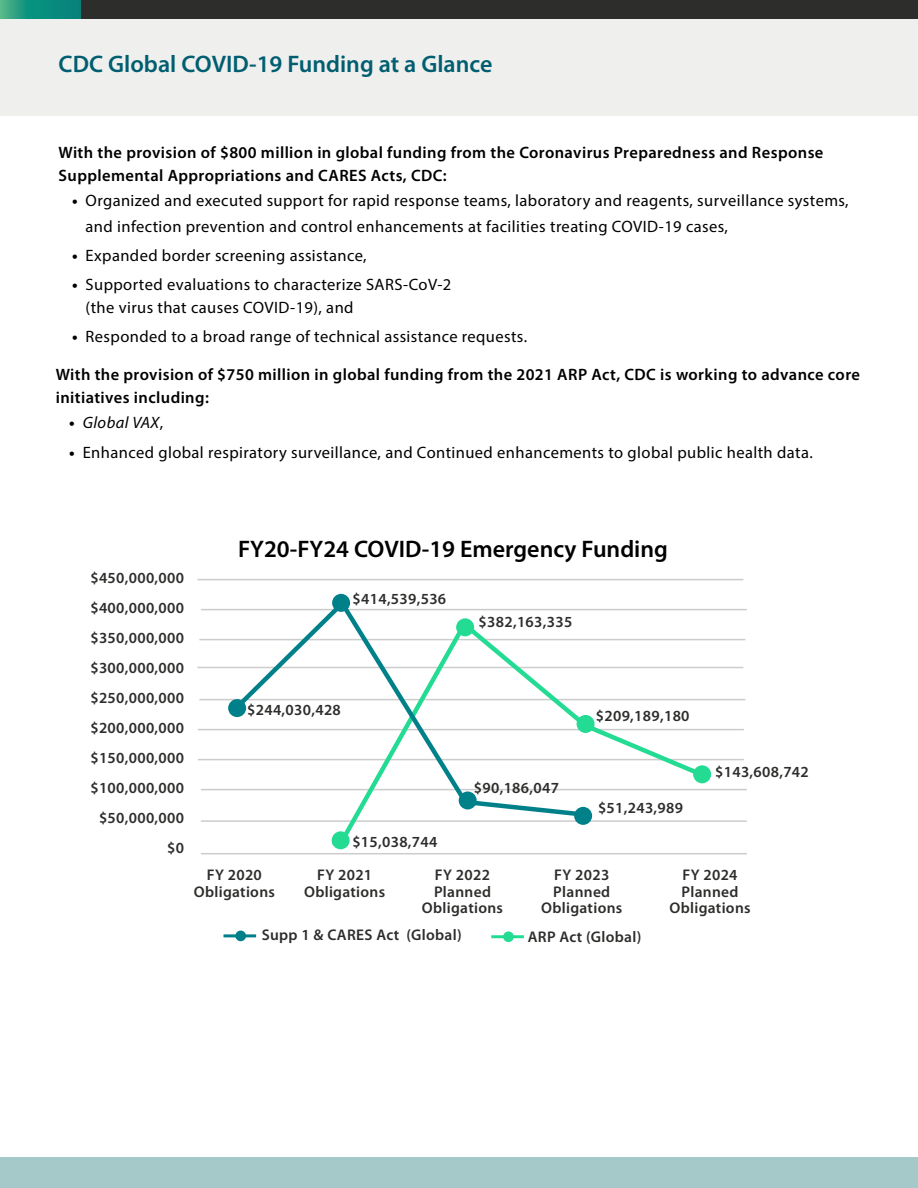
<style>
.page{position:relative;width:918px;height:1188px;background:#fff}
.page>*{position:absolute;margin:0;border:0;box-sizing:border-box;transform-origin:0 0}
.t1{font:600 24px "Myriad Pro";color:#000}
.t2{font:600 24px "Myriad Pro";color:#005e70}
.t3{font:16.5px/25.5px "Myriad Pro";letter-spacing:.025em;color:#000}
.t4{font:600 16.5px/22.5px "Myriad Pro";letter-spacing:.025em;color:#000}
.t5{font:italic 16.5px "Myriad Pro";letter-spacing:.025em;color:#000}
.t6{font:600 15.45px/16.5px "Myriad Pro";letter-spacing:.02em;color:#2d2d2c;text-align:center}
.s1{font-weight:700}
.s2{font-weight:700;font-style:normal}
.s3{font-style:normal}
</style>
<div class="page">
<div style="left:1px;top:0;width:917px;height:19px;background:#2d2d2c"></div>
<svg style="left:0;top:0;width:81px;height:19px;background:#16937f"></svg>
<div style="left:0;top:19px;width:918px;height:97px;background:#efefee"></div>
<hr style="left:201px;top:853px;width:546px;height:1px;background:#ccc">
<hr style="left:201px;top:820px;width:546px;height:2px;background:#ccc">
<hr style="left:201px;top:789px;width:546px;height:1px;background:#ccc">
<hr style="left:198px;top:759px;width:546px;height:1px;background:#ccc">
<hr style="left:198px;top:729px;width:546px;height:1px;background:#ccc">
<hr style="left:199px;top:699px;width:546px;height:1px;background:#ccc">
<hr style="left:197px;top:667px;width:546px;height:1px;background:#ccc">
<hr style="left:199px;top:639px;width:546px;height:1px;background:#ccc">
<svg style="left:328px;top:635px;width:381px;height:220px"></svg>
<div style="left:0;top:1157px;width:918px;height:31px;background:#a5c9c9"></div>
<hr style="left:197px;top:579px;width:546px;height:1px;background:#ccc">
<hr style="left:201px;top:609px;width:546px;height:1px;background:#ccc">
<svg style="left:227px;top:596px;width:254px;height:213px"></svg>
<div style="left:574px;top:807px;width:18px;height:18px;background:#00818a;border-radius:50%"></div>
<div style="left:459px;top:791px;width:18px;height:18px;background:#00818a;border-radius:50%"></div>
<div style="left:228px;top:699px;width:18px;height:18px;background:#00818a;border-radius:50%"></div>
<div style="left:577px;top:715px;width:18px;height:18px;background:#24db94;border-radius:50%"></div>
<div style="left:456px;top:618px;width:18px;height:18px;background:#24db94;border-radius:50%"></div>
<div style="left:693px;top:765px;width:18px;height:18px;background:#24db94;border-radius:50%"></div>
<div style="left:332px;top:831px;width:18px;height:18px;background:#24db94;border-radius:50%"></div>
<hr style="left:224px;top:934px;width:32px;height:3px;background:#00818a">
<div style="left:235px;top:931px;width:11px;height:10px;background:#00818a;border-radius:50%"></div>
<hr style="left:491px;top:935px;width:33px;height:3px;background:#24db94">
<div style="left:503px;top:931px;width:11px;height:11px;background:#24db94;border-radius:50%"></div>
<div style="left:332px;top:594px;width:18px;height:18px;background:#00818a;border-radius:50%"></div>
<svg style="left:466px;top:798px;width:120px;height:21px"></svg>
<h2 class="t2" style="left:59px;top:49px;width:435px">CDC Global COVID-19 Funding at a Glance</h2>
<p class="t4" style="left:59px;top:141px;width:766px">With the provision of $800 million in global funding from the Coronavirus Preparedness and Response<br>Supplemental Appropriations and CARES Acts, CDC:</p>
<p class="t3" style="left:86px;top:188px;width:765px;text-indent:-13px"><span class="s1">•</span> Organized and executed support for rapid response teams, laboratory and reagents, surveillance systems, and infection prevention and control enhancements at facilities treating COVID-19 cases,</p>
<p class="t3" style="left:72px;top:243px;width:296px"><span class="s1">•</span> Expanded border screening assistance,</p>
<p class="t3" style="left:86px;top:273px;width:367px;line-height:22.5px;text-indent:-13px"><span class="s1">•</span> Supported evaluations to characterize SARS-CoV-2 (the virus that causes COVID-19), and</p>
<p class="t3" style="left:72px;top:324px;width:457px"><span class="s1">•</span> Responded to a broad range of technical assistance requests.</p>
<p class="t4" style="left:56px;top:363px;width:806px">With the provision of $750 million in global funding from the 2021 ARP Act, CDC is working to advance core initiatives including:</p>
<p class="t5" style="left:69px;top:413px;width:95px"><span class="s2">•</span> Global VAX<span class="s3">,</span></p>
<p class="t3" style="left:69px;top:439px;width:745px"><span class="s1">•</span> Enhanced global respiratory surveillance, and Continued enhancements to global public health data.</p>
<p class="t6" style="left:90px;top:569px;width:95px">$450,000,000</p>
<p class="t6" style="left:90px;top:599px;width:95px">$400,000,000</p>
<p class="t6" style="left:90px;top:629px;width:95px">$350,000,000</p>
<p class="t6" style="left:90px;top:659px;width:95px">$300,000,000</p>
<p class="t6" style="left:90px;top:689px;width:95px">$250,000,000</p>
<p class="t6" style="left:90px;top:719px;width:95px">$200,000,000</p>
<p class="t6" style="left:90px;top:749px;width:95px">$150,000,000</p>
<p class="t6" style="left:90px;top:779px;width:95px">$100,000,000</p>
<p class="t6" style="left:99px;top:809px;width:87px">$50,000,000</p>
<p class="t6" style="left:167px;top:839px;width:18px">$0</p>
<h3 class="t1" style="left:238px;top:533px;width:431px">FY20-FY24 COVID-19 Emergency Funding</h3>
<p class="t6" style="left:353px;top:590px;width:95px">$414,539,536</p>
<p class="t6" style="left:479px;top:613px;width:95px">$382,163,335</p>
<p class="t6" style="left:247px;top:701px;width:95px">$244,030,428</p>
<p class="t6" style="left:352px;top:833px;width:87px">$15,038,744</p>
<p class="t6" style="left:474px;top:779px;width:87px">$90,186,047</p>
<p class="t6" style="left:596px;top:707px;width:95px">$209,189,180</p>
<p class="t6" style="left:598px;top:799px;width:87px">$51,243,989</p>
<p class="t6" style="left:715px;top:763px;width:95px">$143,608,742</p>
<p class="t6" style="left:194px;top:866px;width:83px">FY 2020<br>Obligations</p>
<p class="t6" style="left:422px;top:866px;width:83px">FY 2022<br>Planned<br>Obligations</p>
<p class="t6" style="left:304px;top:866px;width:83px">FY 2021<br>Obligations</p>
<p class="t6" style="left:541px;top:866px;width:83px">FY 2023<br>Planned<br>Obligations</p>
<p class="t6" style="left:670px;top:866px;width:83px">FY 2024<br>Planned<br>Obligations</p>
<p class="t6" style="left:262px;top:926px;width:201px">Supp 1 &amp; CARES Act (Global)</p>
<p class="t6" style="left:528px;top:928px;width:115px">ARP Act (Global)</p>
</div>
